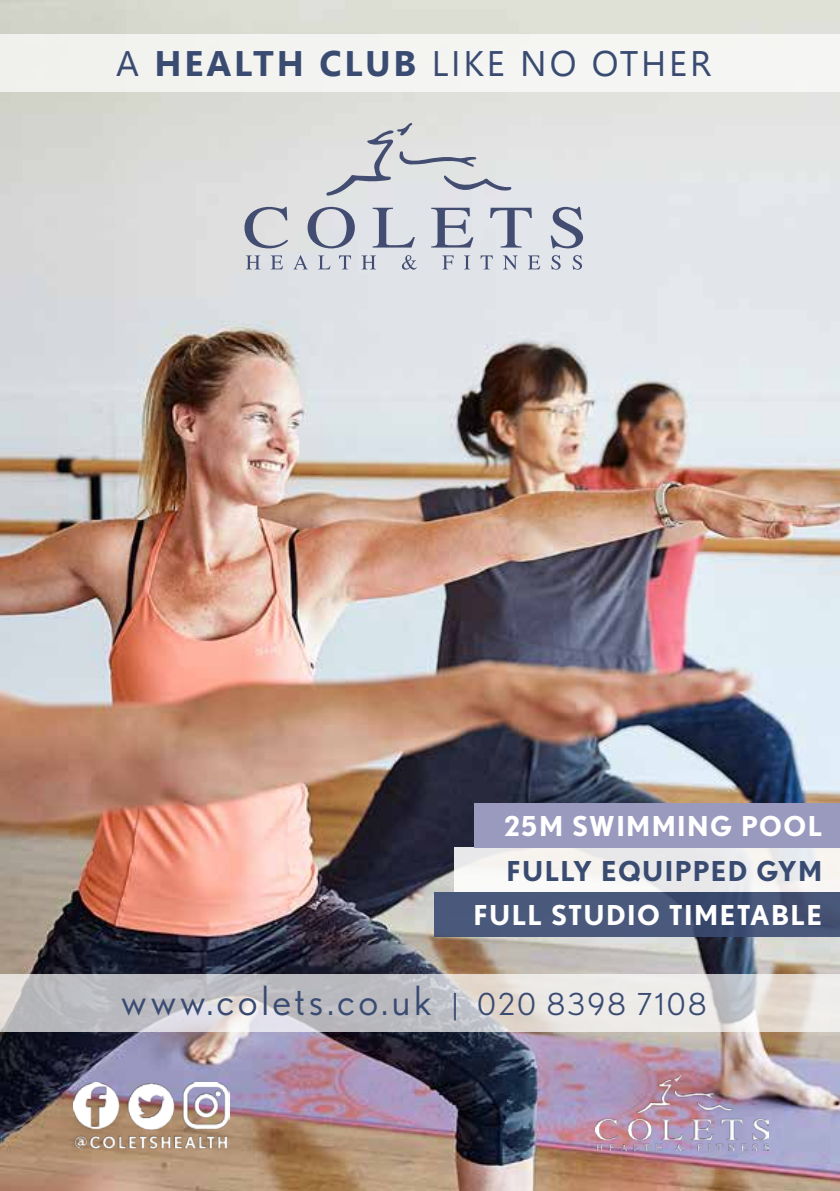
<style>
.page{position:relative;width:840px;height:1191px;background:#fff}
.page>*{position:absolute;margin:0;border:0;box-sizing:border-box;transform-origin:0 0}
.t1{font:40.2px "Nobel";letter-spacing:.09em;color:#3a4b72}
.t2{font:35.4px "Nirmala UI";letter-spacing:.08em;color:#3a4b72}
.t3{font:700 27.4px "Nobel";letter-spacing:.05em;color:#fff}
.t4{font:700 27.4px "Nobel";letter-spacing:.05em;color:#3a4b72}
.s1{font-weight:700}
.s2{font-size:30.2px}
</style>
<div class="page">
<img style="left:0;top:0;width:839px;height:1191px">
<div style="left:454px;top:847px;width:385px;height:44px;background:linear-gradient(to right,#f6f4f2,#ececed)"></div>
<svg style="left:0;top:974px;width:839px;height:57px;background:#d1cfd0"></svg>
<svg style="left:434px;top:892px;width:405px;height:44px;background:#455477"></svg>
<svg style="left:246px;top:255px;width:14px;height:14px"></svg>
<svg style="left:270px;top:255px;width:13px;height:14px"></svg>
<svg style="left:293px;top:255px;width:15px;height:14px"></svg>
<svg style="left:318px;top:255px;width:12px;height:14px"></svg>
<svg style="left:339px;top:255px;width:12px;height:14px"></svg>
<svg style="left:361px;top:255px;width:15px;height:14px"></svg>
<svg style="left:401px;top:255px;width:15px;height:14px"></svg>
<svg style="left:442px;top:255px;width:11px;height:14px"></svg>
<svg style="left:463px;top:255px;width:7px;height:14px"></svg>
<svg style="left:480px;top:255px;width:12px;height:14px"></svg>
<svg style="left:502px;top:255px;width:15px;height:14px"></svg>
<svg style="left:527px;top:255px;width:13px;height:14px"></svg>
<svg style="left:551px;top:255px;width:9px;height:14px"></svg>
<svg style="left:572px;top:255px;width:9px;height:14px"></svg>
<svg style="left:244px;top:207px;width:44px;height:41px;background:#b6b8c2"></svg>
<svg style="left:307px;top:207px;width:47px;height:41px;background:#acb0bf"></svg>
<svg style="left:372px;top:208px;width:43px;height:39px;background:#babfcb"></svg>
<svg style="left:431px;top:208px;width:42px;height:39px;background:#acb0c0"></svg>
<svg style="left:490px;top:208px;width:41px;height:39px;background:#b7bcc9"></svg>
<svg style="left:550px;top:207px;width:32px;height:41px"></svg>
<svg style="left:326px;top:123px;width:185px;height:73px;background:#d1d3d6"></svg>
<div style="left:474px;top:803px;width:365px;height:44px;background:#9a9abf"></div>
<img style="left:74px;top:1082px;width:155px;height:68px">
<img style="left:595px;top:1075px;width:173px;height:75px">
<div style="left:0;top:35px;width:839px;height:57px;background:#f4f4f2"></div>
<svg style="left:837px;top:1187px;width:3px;height:4px"></svg>
<p class="t2" style="left:116px;top:35px;width:596px">A <span class="s1">HEALTH CLUB</span> LIKE NO OTHER</p>
<p class="t3" style="left:503px;top:809px;width:319px">25M SWIMMING POOL</p>
<p class="t4" style="left:506px;top:854px;width:317px">FULLY EQUIPPED GYM</p>
<p class="t3" style="left:473px;top:899px;width:350px">FULL STUDIO TIMETABLE</p>
<h1 class="t1" style="left:121px;top:977px;width:586px">www.colets.co.uk <span class="s2">| 020 8398 7108</span></h1>
</div>
